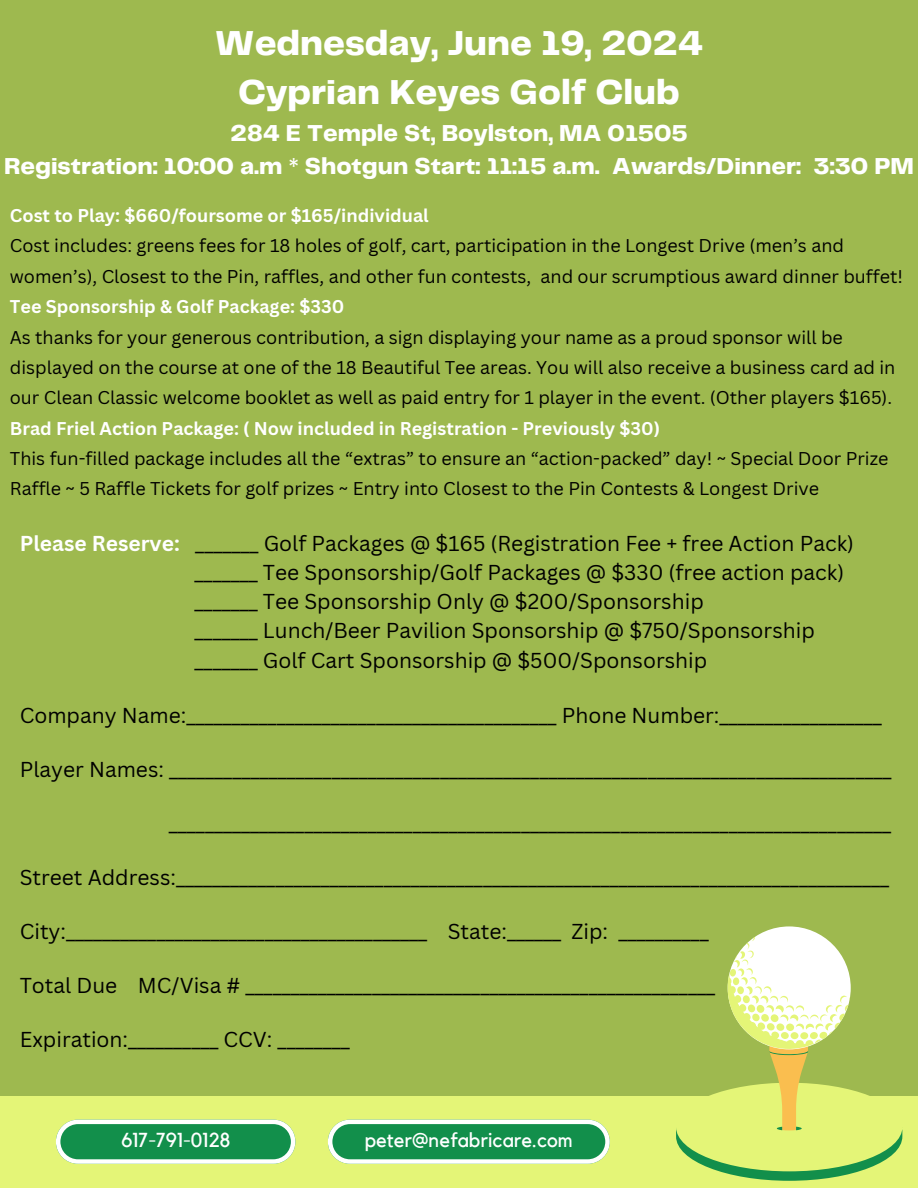
<style>
.page{position:relative;width:918px;height:1188px;background:#9eb94f}
.page>*{position:absolute;margin:0;border:0;box-sizing:border-box;transform-origin:0 0}
.t1{font:800 36px/49.5px "Telegraf";color:#fff;text-align:center}
.t2{font:800 24px/32.7px "Telegraf";color:#fff;text-align:center}
.t3{font:21px/29.2px "Canva Sans";color:#000}
.t4{font:20.25px "Kollektif";color:#fff}
.t5{font:18px/30.3px "Canva Sans";color:#000}
.t6{font:700 18px "Canva Sans";color:#fff}
.s1{font-weight:700;color:#fff}
</style>
<div class="page">
<div style="left:0;top:1096px;width:918px;height:92px;background:#e4f577"></div>
<div style="left:728px;top:926px;width:123px;height:123px;background:#fff;border-radius:50%"></div>
<svg style="left:676px;top:937px;width:226px;height:244px"></svg>
<svg style="left:56px;top:1120px;width:239px;height:43px"></svg>
<svg style="left:328px;top:1120px;width:282px;height:43px"></svg>
<p class="t1" style="left:215px;top:20px;width:490px">Wednesday, June 19, 2024<br>Cyprian Keyes Golf Club</p>
<p class="t2" style="left:4px;top:118px;width:911px">284 E Temple St, Boylston, MA 01505<br>Registration: 10:00 a.m * Shotgun Start: 11:15 a.m. Awards/Dinner: 3:30 PM</p>
<h1 class="t6" style="left:10px;top:203px;width:421px">Cost to Play: $660/foursome or $165/individual</h1>
<p class="t5" style="left:10px;top:230px;width:895px">Cost includes: greens fees for 18 holes of golf, cart, participation in the Longest Drive (men’s and women’s), Closest to the Pin, raffles, and other fun contests, and our scrumptious award dinner buffet!</p>
<p class="t6" style="left:10px;top:294px;width:336px">Tee Sponsorship &amp; Golf Package: $330</p>
<p class="t5" style="left:10px;top:321px;width:887px">As thanks for your generous contribution, a sign displaying your name as a proud sponsor will be displayed on the course at one of the 18 Beautiful Tee areas. You will also receive a business card ad in our Clean Classic welcome booklet as well as paid entry for 1 player in the event. (Other players $165).</p>
<p class="t6" style="left:10px;top:415px;width:652px">Brad Friel Action Package: ( Now included in Registration - Previously $30)</p>
<p class="t5" style="left:10px;top:443px;width:880px">This fun-filled package includes all the “extras” to ensure an “action-packed” day! ~ Special Door Prize<br>Raffle ~ 5 Raffle Tickets for golf prizes ~ Entry into Closest to the Pin Contests &amp; Longest Drive</p>
<h2 class="t3" style="left:195px;top:528px;width:661px;text-indent:-175px"><span class="s1">Please Reserve:</span> _______ Golf Packages @ $165 (Registration Fee + free Action Pack) _______ Tee Sponsorship/Golf Packages @ $330 (free action pack) _______ Tee Sponsorship Only @ $200/Sponsorship<br>_______ Lunch/Beer Pavilion Sponsorship @ $750/Sponsorship _______ Golf Cart Sponsorship @ $500/Sponsorship</h2>
<h2 class="t3" style="left:20px;top:700px;width:864px">Company Name:_________________________________________ Phone Number:__________________</h2>
<h2 class="t3" style="left:20px;top:754px;width:873px">Player Names: ________________________________________________________________________________</h2>
<h2 class="t3" style="left:169px;top:808px;width:724px">________________________________________________________________________________</h2>
<h2 class="t3" style="left:20px;top:862px;width:871px">Street Address:_______________________________________________________________________________</h2>
<h2 class="t3" style="left:20px;top:916px;width:691px">City:________________________________________ State:______ Zip: __________</h2>
<h2 class="t3" style="left:20px;top:970px;width:697px">Total Due MC/Visa # ____________________________________________________</h2>
<h2 class="t3" style="left:20px;top:1024px;width:332px">Expiration:__________ CCV: ________</h2>
<h2 class="t4" style="left:121px;top:1131px;width:111px">617-791-0128</h2>
<p class="t4" style="left:365px;top:1131px;width:209px">peter@nefabricare.com</p>
</div>
